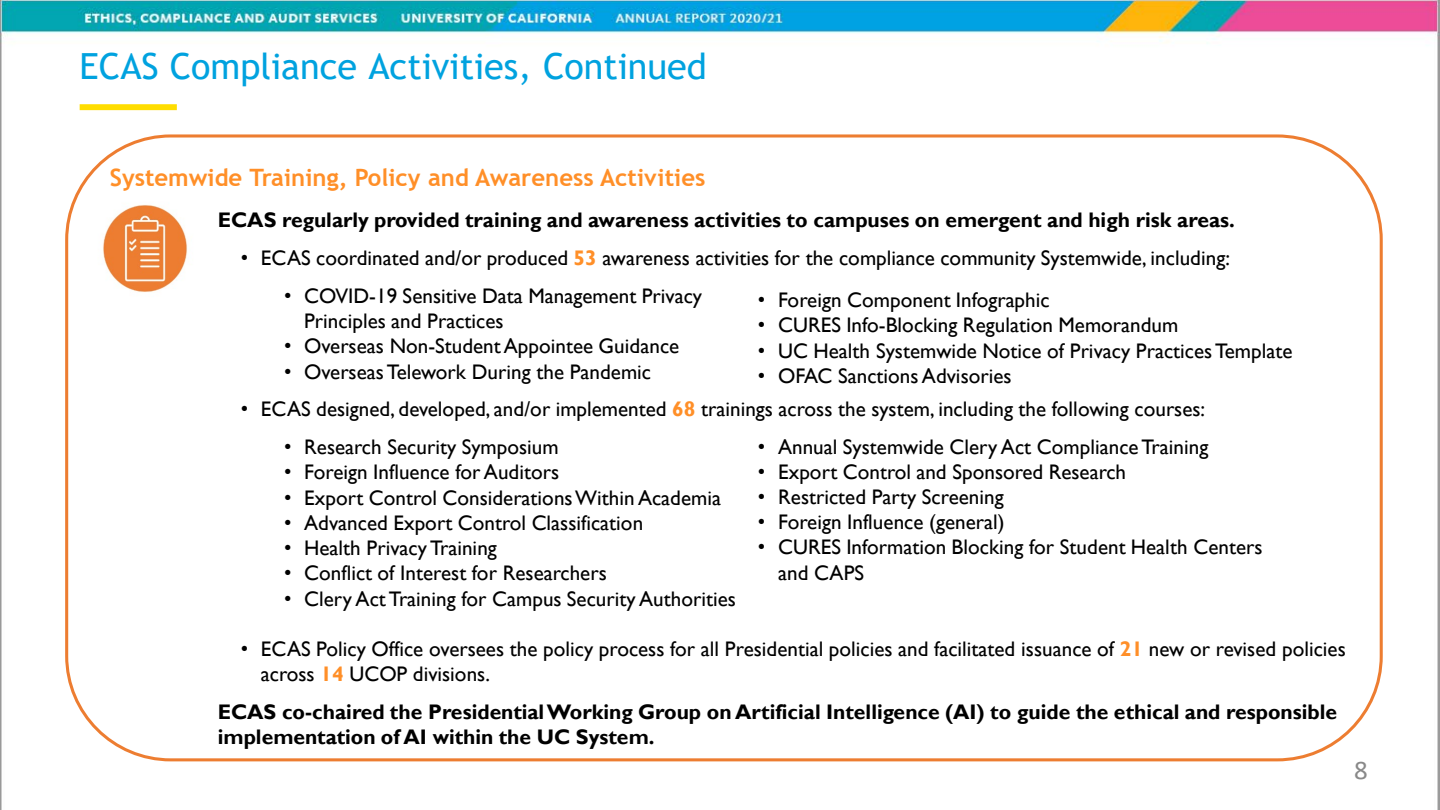
<style>
.page{position:relative;width:1440px;height:810px;background:#fff}
.page>*{position:absolute;margin:0;border:0;box-sizing:border-box;transform-origin:0 0}
.t1{font:36px "Trebuchet MS";color:#00a2df}
.t2{font:27px "Calibri";color:#898989}
.t3{font:700 24px "Trebuchet MS";color:#ff8f28}
.t4{font:21px/25.2px "Gill Sans";color:#000}
.t5{font:700 21px/25.2px "Gill Sans";color:#000}
.s1{font-family:"Arial"}
.s2{font-weight:700;color:#ff8f28}
</style>
<div class="page">
<img style="left:0;top:0;width:1440px;height:810px">
<div style="left:80px;top:104px;width:97px;height:6px;background:#fd0"></div>
<img style="left:67px;top:171px;width:149px;height:156px">
<h1 class="t1" style="left:80px;top:43px;width:629px">ECAS Compliance Activities, Continued</h1>
<p class="t3" style="left:110px;top:163px;width:597px">Systemwide Training, Policy and Awareness Activities</p>
<p class="t5" style="left:218px;top:208px;width:1019px">ECAS regularly provided training and awareness activities to campuses on emergent and high risk areas.</p>
<p class="t4" style="left:241px;top:246px;width:991px"><span class="s1">•</span> ECAS coordinated and/or produced <span class="s2">53</span> awareness activities for the compliance community Systemwide, including:</p>
<p class="t4" style="left:284px;top:284px;width:420px"><span class="s1">•</span> COVID-19 Sensitive Data Management Privacy</p>
<p class="t4" style="left:304px;top:309px;width:201px">Principles and Practices</p>
<p class="t4" style="left:284px;top:334px;width:397px"><span class="s1">•</span> Overseas Non-Student Appointee Guidance</p>
<p class="t4" style="left:284px;top:359px;width:369px"><span class="s1">•</span> Overseas Telework During the Pandemic</p>
<p class="t4" style="left:241px;top:397px;width:966px"><span class="s1">•</span> ECAS designed, developed, and/or implemented <span class="s2">68</span> trainings across the system, including the following courses:</p>
<p class="t4" style="left:284px;top:435px;width:276px"><span class="s1">•</span> Research Security Symposium</p>
<p class="t4" style="left:284px;top:460px;width:277px"><span class="s1">•</span> Foreign Influence for Auditors</p>
<p class="t4" style="left:284px;top:485px;width:439px"><span class="s1">•</span> Export Control Considerations Within Academia</p>
<p class="t4" style="left:284px;top:511px;width:361px"><span class="s1">•</span> Advanced Export Control Classification</p>
<p class="t4" style="left:284px;top:536px;width:214px"><span class="s1">•</span> Health Privacy Training</p>
<p class="t4" style="left:284px;top:561px;width:324px"><span class="s1">•</span> Conflict of Interest for Researchers</p>
<p class="t4" style="left:284px;top:586px;width:453px"><span class="s1">•</span> Clery Act Training for Campus Security Authorities</p>
<p class="t4" style="left:261px;top:637px;width:1086px;text-indent:-20px"><span class="s1">•</span> ECAS Policy Office oversees the policy process for all Presidential policies and facilitated issuance of <span class="s2">21</span> new or revised policies across <span class="s2">14</span> UCOP divisions.</p>
<p class="t5" style="left:218px;top:700px;width:1121px">ECAS co-chaired the Presidential Working Group on Artificial Intelligence (AI) to guide the ethical and responsible implementation of AI within the UC System.</p>
<p class="t4" style="left:758px;top:288px;width:293px"><span class="s1">•</span> Foreign Component Infographic</p>
<p class="t4" style="left:758px;top:313px;width:422px"><span class="s1">•</span> CURES Info-Blocking Regulation Memorandum</p>
<p class="t4" style="left:758px;top:338px;width:536px"><span class="s1">•</span> UC Health Systemwide Notice of Privacy Practices Template</p>
<p class="t4" style="left:758px;top:364px;width:255px"><span class="s1">•</span> OFAC Sanctions Advisories</p>
<p class="t4" style="left:758px;top:434px;width:452px"><span class="s1">•</span> Annual Systemwide Clery Act Compliance Training</p>
<p class="t4" style="left:758px;top:459px;width:370px"><span class="s1">•</span> Export Control and Sponsored Research</p>
<p class="t4" style="left:758px;top:485px;width:248px"><span class="s1">•</span> Restricted Party Screening</p>
<p class="t4" style="left:758px;top:510px;width:248px"><span class="s1">•</span> Foreign Influence (general)</p>
<p class="t4" style="left:778px;top:535px;width:486px;text-indent:-20px"><span class="s1">•</span> CURES Information Blocking for Student Health Centers and CAPS</p>
<p class="t2" style="left:1354px;top:751px;width:15px">8</p>
</div>
